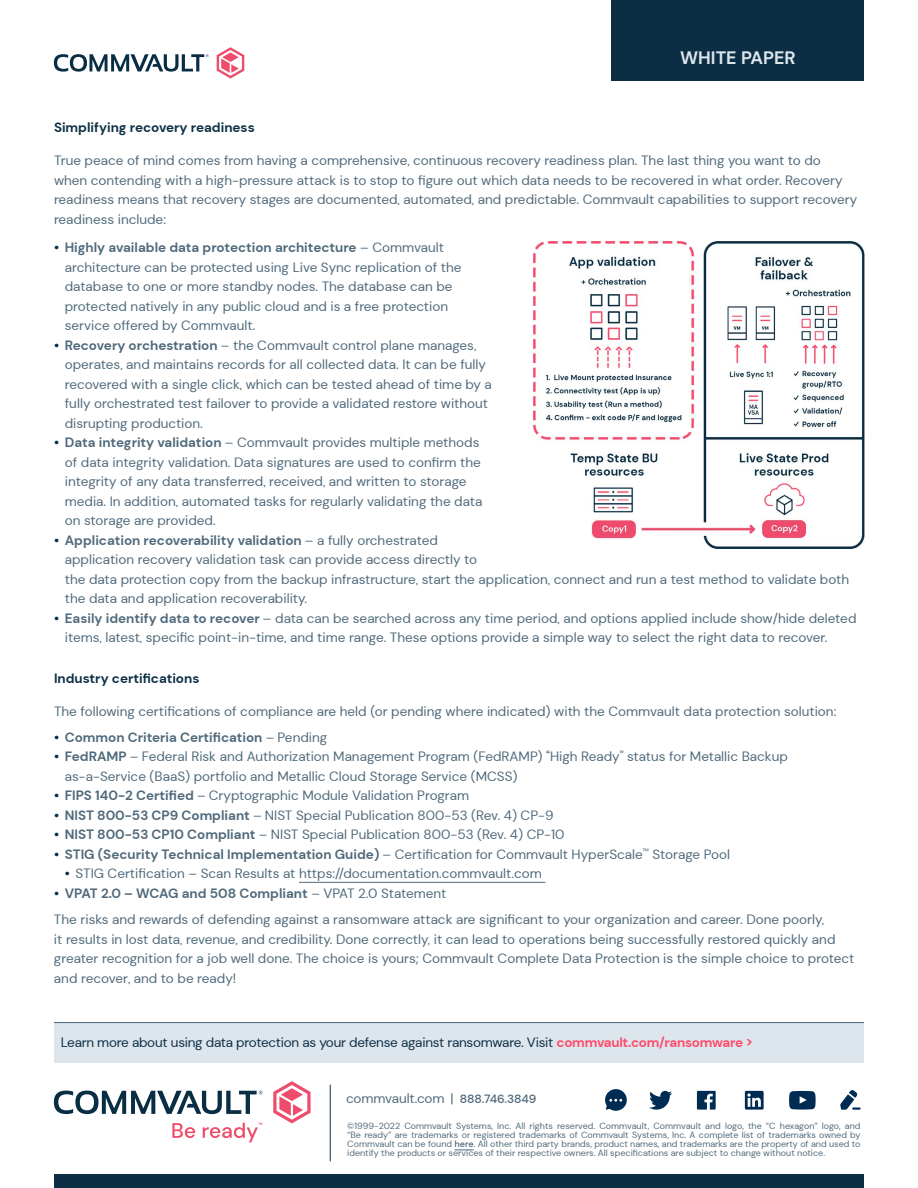
<style>
.page{position:relative;width:918px;height:1188px;background:#fff}
.page>*{position:absolute;margin:0;border:0;box-sizing:border-box;transform-origin:0 0}
.t1{font:700 18px "DM Sans";color:#dde5ed}
.t2{font:13.5px/19.5px "DM Sans";color:#4f697b}
.t3{font:13.5px "DM Sans";letter-spacing:-.02em;color:#0b2e44}
.t4{font:700 13.5px "DM Sans";color:#0b2e44}
.t5{font:700 13.5px "DM Sans";color:#4f697b}
.t6{font:9px/9px "DM Sans";color:#4f697b;text-align:justify}
.s1{font-weight:700;color:#0b2e44}
.s2{font-weight:700}
.s3{color:#0b2e44}
.s4{font-weight:400}
.s5{font-weight:700;color:#ff4a6a}
.s6{font-weight:500;font-size:12px}
.s7{font-weight:500}
</style>
<div class="page">
<div style="left:612px;top:0;width:252px;height:81px;background:#0b2e44"></div>
<svg style="left:54px;top:54px;width:155px;height:18px"></svg>
<svg style="left:217px;top:47px;width:27px;height:32px"></svg>
<div style="left:54px;top:1022px;width:810px;height:41px;background:#dde5ed"></div>
<hr style="left:54px;top:1022px;width:810px;height:1px;background:#4f697b">
<div style="left:54px;top:1175px;width:810px;height:13px;background:#0b2e44"></div>
<svg style="left:54px;top:1091px;width:209px;height:23px"></svg>
<svg style="left:273px;top:1081px;width:38px;height:42px"></svg>
<svg style="left:172px;top:1123px;width:23px;height:15px"></svg>
<svg style="left:203px;top:1123px;width:59px;height:19px"></svg>
<hr style="left:330px;top:1085px;width:1px;height:76px;background:#0b2e44">
<svg style="left:455px;top:1150px;width:19px;height:1px"></svg>
<svg style="left:649px;top:1091px;width:23px;height:19px"></svg>
<svg style="left:697px;top:1091px;width:19px;height:19px"></svg>
<svg style="left:789px;top:1091px;width:27px;height:19px"></svg>
<svg style="left:745px;top:1091px;width:19px;height:19px"></svg>
<svg style="left:840px;top:1090px;width:21px;height:20px"></svg>
<svg style="left:605px;top:1089px;width:22px;height:22px"></svg>
<img style="left:534px;top:242px;width:331px;height:307px">
<hr style="left:299px;top:882px;width:246px;height:1px;background:#4f697b">
<h1 class="t1" style="left:680px;top:46px;width:117px">WHITE PAPER</h1>
<p class="t4" style="left:54px;top:119px;width:202px">Simplifying recovery readiness</p>
<p class="t2" style="left:54px;top:151px;width:805px">True peace of mind comes from having a comprehensive, continuous recovery readiness plan. The last thing you want to do when contending with a high-pressure attack is to stop to figure out which data needs to be recovered in what order. Recovery readiness means that recovery stages are documented, automated, and predictable. Commvault capabilities to support recovery readiness include:</p>
<p class="t2" style="left:65px;top:238px;width:398px;text-indent:-11px"><span class="s1">•</span> <span class="s2">Highly available data protection architecture</span> – Commvault architecture can be protected using Live Sync replication of the database to one or more standby nodes. The database can be protected natively in any public cloud and is a free protection service offered by Commvault.</p>
<p class="t2" style="left:65px;top:335px;width:429px;text-indent:-11px"><span class="s1">•</span> <span class="s2">Recovery orchestration</span> – the Commvault control plane manages, operates, and maintains records for all collected data. It can be fully recovered with a single click, which can be tested ahead of time by a fully orchestrated test failover to provide a validated restore without disrupting production.</p>
<p class="t2" style="left:65px;top:433px;width:419px;text-indent:-11px"><span class="s1">•</span> <span class="s2">Data integrity validation</span> – Commvault provides multiple methods of data integrity validation. Data signatures are used to confirm the integrity of any data transferred, received, and written to storage media. In addition, automated tasks for regularly validating the data on storage are provided.</p>
<p class="t2" style="left:65px;top:530px;width:786px;text-indent:-11px"><span class="s1">•</span> <span class="s2">Application recoverability validation</span> – a fully orchestrated<br>application recovery validation task can provide access directly to<br>the data protection copy from the backup infrastructure, start the application, connect and run a test method to validate both the data and application recoverability.</p>
<p class="t2" style="left:65px;top:608px;width:793px;text-indent:-11px"><span class="s1">•</span> <span class="s2">Easily identify data to recover</span> – data can be searched across any time period, and options applied include show/hide deleted items, latest, specific point-in-time, and time range. These options provide a simple way to select the right data to recover.</p>
<p class="t4" style="left:54px;top:669px;width:147px">Industry certifications</p>
<p class="t2" style="left:54px;top:701px;width:784px">The following certifications of compliance are held (or pending where indicated) with the Commvault data protection solution:</p>
<p class="t5" style="left:54px;top:729px;width:275px"><span class="s3">•</span> Common Criteria Certification <span class="s4">– Pending</span></p>
<p class="t2" style="left:65px;top:747px;width:725px;text-indent:-11px"><span class="s1">•</span> <span class="s2">FedRAMP</span> – Federal Risk and Authorization Management Program (FedRAMP) “High Ready” status for Metallic Backup as-a-Service (BaaS) portfolio and Metallic Cloud Storage Service (MCSS)</p>
<p class="t2" style="left:54px;top:786px;width:417px"><span class="s1">•</span> <span class="s2">FIPS 140-2 Certified</span> – Cryptographic Module Validation Program</p>
<p class="t2" style="left:54px;top:805px;width:501px"><span class="s1">•</span> <span class="s2">NIST 800-53 CP9 Compliant</span> – NIST Special Publication 800-53 (Rev. 4) CP-9</p>
<p class="t2" style="left:54px;top:825px;width:512px"><span class="s1">•</span> <span class="s2">NIST 800-53 CP10 Compliant</span> – NIST Special Publication 800-53 (Rev. 4) CP-10</p>
<p class="t2" style="left:54px;top:844px;width:678px"><span class="s1">•</span> <span class="s2">STIG (Security Technical Implementation Guide)</span> – Certification for Commvault HyperScale<sup>™</sup> Storage Pool</p>
<p class="t2" style="left:65px;top:864px;width:479px"><span class="s1">•</span> STIG Certification – Scan Results at https://documentation.commvault.com</p>
<p class="t2" style="left:54px;top:880px;width:772px;line-height:26.2px"><span class="s1">•</span> <span class="s2">VPAT 2.0 – WCAG and 508 Compliant</span> – VPAT 2.0 Statement<br>The risks and rewards of defending against a ransomware attack are significant to your organization and career. Done poorly,</p>
<p class="t2" style="left:54px;top:929px;width:802px">it results in lost data, revenue, and credibility. Done correctly, it can lead to operations being successfully restored quickly and greater recognition for a job well done. The choice is yours; Commvault Complete Data Protection is the simple choice to protect and recover, and to be ready!</p>
<p class="t3" style="left:61px;top:1033px;width:694px">Learn more about using data protection as your defense against ransomware. Visit <span class="s5">commvault.com/ransomware &gt;</span></p>
<p class="t2" style="left:346px;top:1088px;width:192px">commvault.com | <span class="s6">888.746.3849</span></p>
<p class="t6" style="left:347px;top:1122px;width:515px">©1999-2022 Commvault Systems, Inc. All rights reserved. Commvault, Commvault and logo, the “C hexagon” logo, and “Be ready” are trademarks or registered trademarks of Commvault Systems, Inc. A complete list of trademarks owned by Commvault can be found <span class="s7">here</span>. All other third party brands, product names, and trademarks are the property of and used to identify the products or services of their respective owners. All specifications are subject to change without notice.</p>
</div>
